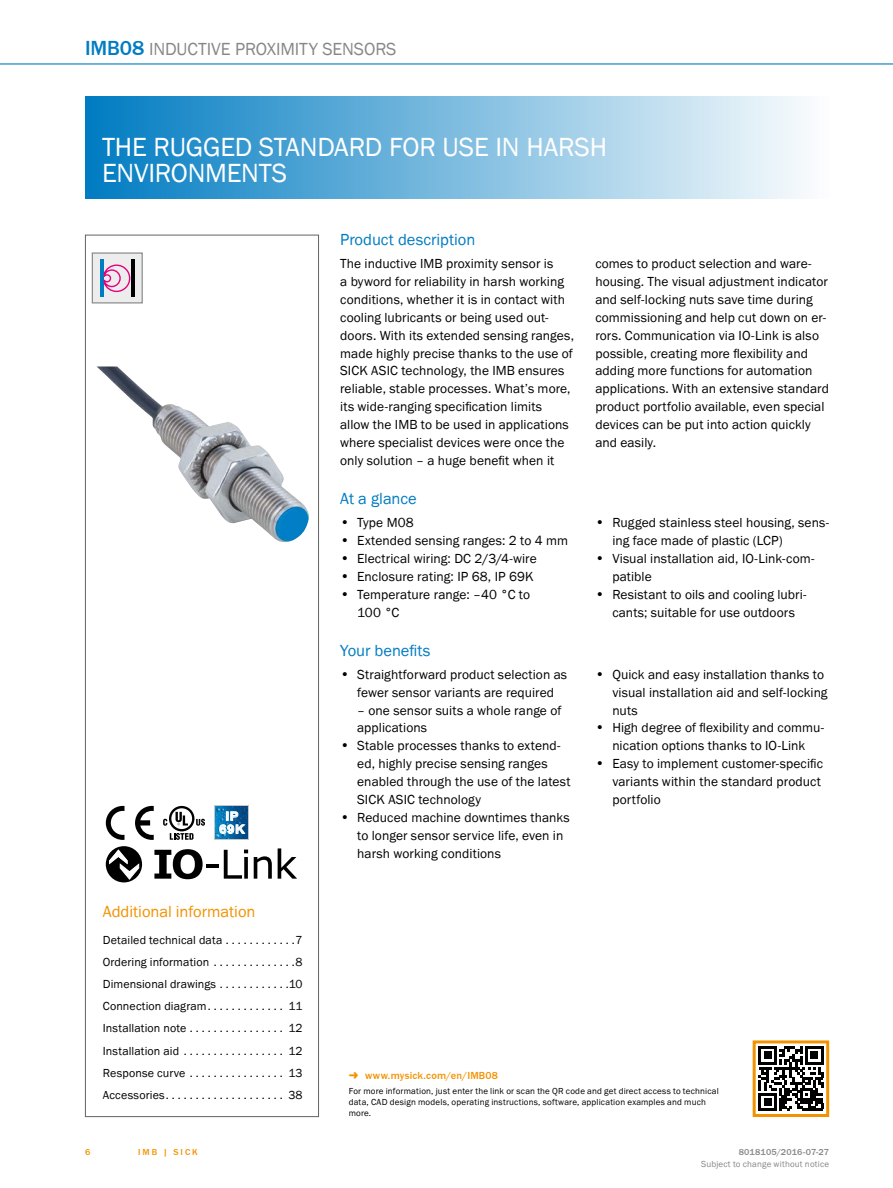
<style>
.page{position:relative;width:893px;height:1188px;background:#fff}
.page>*{position:absolute;margin:0;border:0;box-sizing:border-box;transform-origin:0 0}
.t1{font:27px/25.5px "SICK Franklin";letter-spacing:-.01em;color:#fff}
.t2{font:18px "SICK Franklin";color:#878787}
.t3{font:16.5px "SICK Franklin";color:#007cc2}
.t4{font:16.5px "SICK Franklin";letter-spacing:-.005em;color:#f39200}
.t5{font:13.5px/17.9px "SICK Franklin";letter-spacing:.005em;color:#000}
.t6{font:12px "SICK Franklin";letter-spacing:.01em;color:#000}
.t7{font:700 11.85px/13px "Arial";color:#fff;text-align:center;scale:1.1 1}
.t8{font:500 10.5px "SICK Franklin";letter-spacing:.02em;color:#f39200}
.t9{font:9px/10.8px "SICK Franklin";letter-spacing:.02em;color:#000}
.t10{font:9px "SICK Franklin";letter-spacing:.02em;color:#878787}
.t11{font:500 9px "SICK Franklin";letter-spacing:.015em;color:#878787}
.t12{font:500 9px "SICK Franklin";letter-spacing:.225em;color:#f39200}
.s1{font-weight:500;font-size:21px;color:#007cc2}
.s2{font-size:14.25px}
</style>
<div class="page">
<hr style="left:0;top:63px;width:893px;height:2px;background:#007cc2">
<div style="left:85px;top:97px;width:744px;height:102px;background:linear-gradient(to right,#007bc1,#fcfdfe)"></div>
<div style="left:92px;top:253px;width:50px;height:50px;background:#ededed"></div>
<div style="left:92px;top:252px;width:51px;height:51px;border:1px solid #878787"></div>
<hr style="left:100px;top:259px;width:4px;height:38px;background:#007cc2">
<hr style="left:131px;top:259px;width:4px;height:38px;background:#000">
<svg style="left:103px;top:264px;width:28px;height:29px"></svg>
<img style="left:97px;top:367px;width:212px;height:175px">
<svg style="left:106px;top:806px;width:18px;height:34px"></svg>
<svg style="left:135px;top:806px;width:19px;height:34px"></svg>
<svg style="left:170px;top:833px;width:23px;height:7px"></svg>
<svg style="left:196px;top:819px;width:9px;height:7px"></svg>
<svg style="left:169px;top:806px;width:25px;height:25px"></svg>
<svg style="left:171px;top:808px;width:21px;height:21px"></svg>
<svg style="left:163px;top:819px;width:4px;height:7px"></svg>
<svg style="left:176px;top:812px;width:12px;height:14px"></svg>
<svg style="left:214px;top:806px;width:34px;height:34px"></svg>
<img style="left:215px;top:807px;width:32px;height:32px">
<svg style="left:219px;top:811px;width:26px;height:23px"></svg>
<svg style="left:106px;top:846px;width:36px;height:36px"></svg>
<svg style="left:154px;top:849px;width:49px;height:30px"></svg>
<hr style="left:206px;top:864px;width:12px;height:4px;background:#000">
<svg style="left:224px;top:850px;width:24px;height:29px"></svg>
<svg style="left:254px;top:856px;width:18px;height:23px"></svg>
<svg style="left:278px;top:848px;width:19px;height:31px"></svg>
<svg style="left:109px;top:850px;width:30px;height:30px"></svg>
<div style="left:85px;top:235px;width:234px;height:882px;border:1px solid #646363"></div>
<svg style="left:758px;top:1046px;width:65px;height:65px"></svg>
<hr style="left:805px;top:1046px;width:18px;height:3px;background:#000">
<div style="left:753px;top:1040px;width:76px;height:77px;border:3px solid #f39200"></div>
<h2 class="t2" style="left:85px;top:38px;width:79px"><span class="s1">IMB08</span> Inductive</h2>
<h2 class="t2" style="left:235px;top:38px;width:51px">proximity</h2>
<h2 class="t2" style="left:322px;top:38px;width:12px">sensors</h2>
<h1 class="t1" style="left:102px;top:135px;width:506px">THE RUGGED STANDARD FOR USE IN HARSH<br>ENVIRONMENTS</h1>
<p class="t7" style="left:219px;top:810px;width:25px">IP<br>69K</p>
<p class="t3" style="left:340px;top:229px;width:137px">Product description</p>
<p class="t5" style="left:340px;top:255px;width:235px">The inductive IMB proximity sensor is<br>a byword for reliability in harsh working conditions, whether it is in contact with cooling lubricants or being used out&shy;doors. With its extended sensing ranges, made highly precise thanks to the use of SICK ASIC technology, the IMB ensures reliable, stable processes. What’s more, its wide-ranging specification limits allow the IMB to be used in applications where specialist devices were once the only solution – a huge benefit when it</p>
<p class="t5" style="left:595px;top:255px;width:235px">comes to product selection and ware&shy;housing. The visual adjustment indicator and self-locking nuts save time during commissioning and help cut down on er&shy;rors. Communication via IO-Link is also possible, creating more flexibility and adding more functions for automation applications. With an extensive standard product portfolio available, even special devices can be put into action quickly and easily.</p>
<p class="t3" style="left:340px;top:489px;width:78px">At a glance</p>
<p class="t5" style="left:340px;top:514px;width:75px"><span class="s2">•</span> Type M08</p>
<p class="t5" style="left:340px;top:532px;width:229px"><span class="s2">•</span> Extended sensing ranges: 2 to 4 mm</p>
<p class="t5" style="left:340px;top:550px;width:198px"><span class="s2">•</span> Electrical wiring: DC 2/3/4-wire</p>
<p class="t5" style="left:340px;top:568px;width:195px"><span class="s2">•</span> Enclosure rating: IP 68, IP 69K</p>
<p class="t5" style="left:357px;top:586px;width:174px;text-indent:-17px"><span class="s2">•</span> Temperature range: –40 °C to<br>100 °C</p>
<p class="t5" style="left:612px;top:514px;width:218px;text-indent:-17px"><span class="s2">•</span> Rugged stainless steel housing, sens&shy;ing face made of plastic (LCP)</p>
<p class="t5" style="left:612px;top:550px;width:204px;text-indent:-17px"><span class="s2">•</span> Visual installation aid, IO-Link-com&shy;patible</p>
<p class="t5" style="left:595px;top:586px;width:213px;text-align:center"><span class="s2">•</span> Resistant to oils and cooling lubri&shy;cants; suitable for use outdoors</p>
<p class="t3" style="left:340px;top:640px;width:92px">Your benefits</p>
<p class="t5" style="left:340px;top:666px;width:229px;text-align:center"><span class="s2">•</span> Straightforward product selection as fewer sensor variants are required</p>
<p class="t5" style="left:357px;top:701px;width:206px">– one sensor suits a whole range of applications</p>
<p class="t5" style="left:357px;top:737px;width:215px;text-indent:-17px"><span class="s2">•</span> Stable processes thanks to extend&shy;ed, highly precise sensing ranges enabled through the use of the latest<br>SICK ASIC technology</p>
<p class="t5" style="left:357px;top:809px;width:214px;text-indent:-17px"><span class="s2">•</span> Reduced machine downtimes thanks to longer sensor service life, even in harsh working conditions</p>
<p class="t5" style="left:612px;top:666px;width:217px;text-indent:-17px"><span class="s2">•</span> Quick and easy installation thanks to visual installation aid and self-locking nuts</p>
<p class="t5" style="left:595px;top:719px;width:230px;text-align:center"><span class="s2">•</span> High degree of flexibility and commu&shy;nication options thanks to IO-Link</p>
<p class="t5" style="left:612px;top:755px;width:212px;text-indent:-17px"><span class="s2">•</span> Easy to implement customer-specific variants within the standard product portfolio</p>
<p class="t4" style="left:103px;top:902px;width:154px">Additional information</p>
<p class="t6" style="left:103px;top:932px;width:121px">Detailed technical data</p>
<p class="t6" style="left:296px;top:932px;width:9px">7</p>
<p class="t6" style="left:103px;top:955px;width:108px">Ordering information</p>
<p class="t6" style="left:296px;top:955px;width:9px">8</p>
<p class="t6" style="left:103px;top:977px;width:115px">Dimensional drawings</p>
<p class="t6" style="left:289px;top:977px;width:15px">10</p>
<p class="t6" style="left:103px;top:999px;width:105px">Connection diagram</p>
<p class="t6" style="left:289px;top:999px;width:16px">11</p>
<p class="t6" style="left:103px;top:1021px;width:85px">Installation note</p>
<p class="t6" style="left:288px;top:1021px;width:16px">12</p>
<p class="t6" style="left:103px;top:1043px;width:78px">Installation aid</p>
<p class="t6" style="left:288px;top:1043px;width:16px">12</p>
<p class="t6" style="left:103px;top:1065px;width:84px">Response curve</p>
<p class="t6" style="left:288px;top:1065px;width:16px">13</p>
<p class="t6" style="left:103px;top:1087px;width:64px">Accessories</p>
<p class="t6" style="left:288px;top:1087px;width:16px">38</p>
<p class="t8" style="left:365px;top:1069px;width:134px">www.mysick.com/en/IMB08</p>
<p class="t9" style="left:349px;top:1086px;width:372px">For more information, just enter the link or scan the QR code and get direct access to technical data, CAD design models, operating instructions, software, application examples and much more.</p>
<p class="t12" style="left:85px;top:1146px;width:7px">6</p>
<p class="t12" style="left:138px;top:1146px;width:61px">IMB | SICK</p>
<p class="t11" style="left:739px;top:1146px;width:92px">8018105/2016-07-27</p>
<p class="t10" style="left:701px;top:1159px;width:130px">Subject to change without notice</p>
</div>
